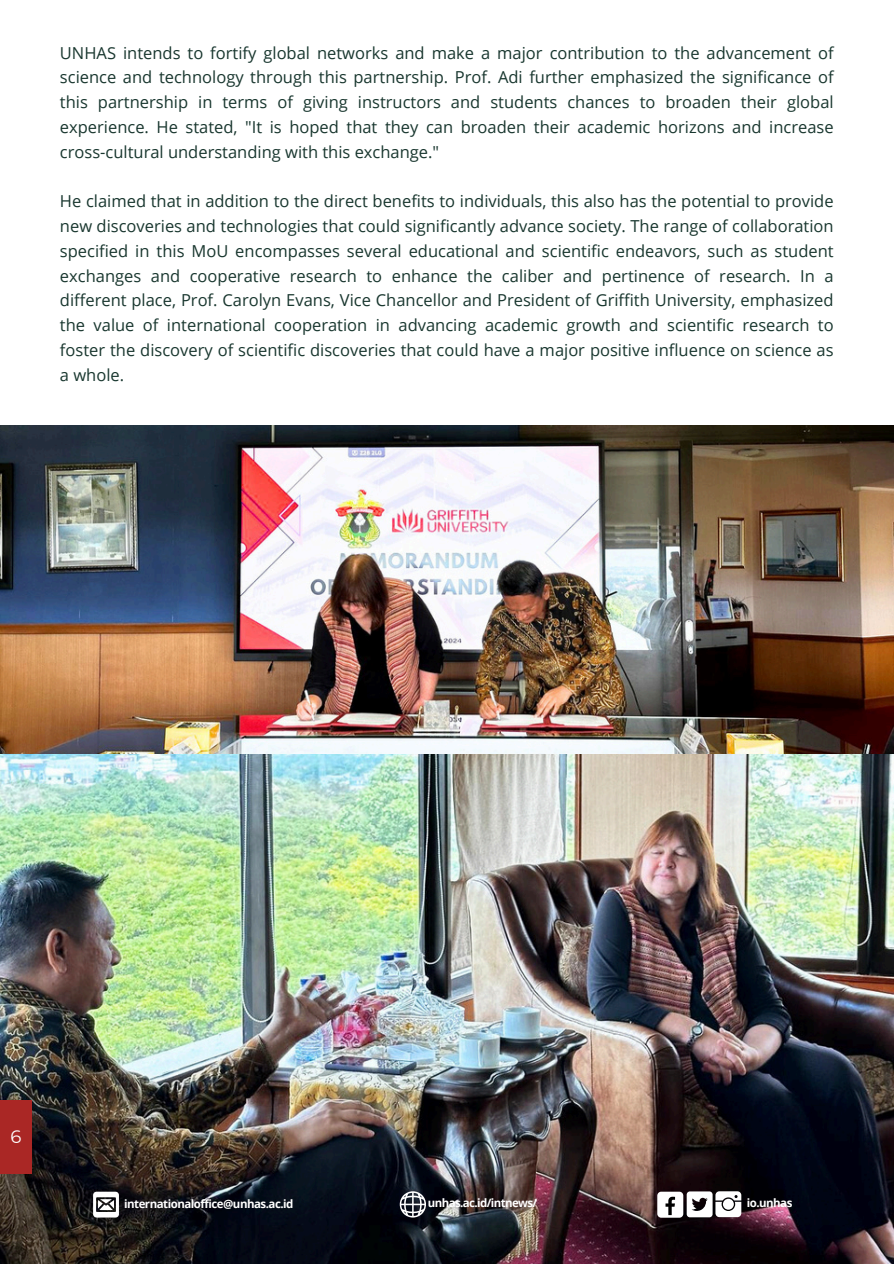
<style>
.page{position:relative;width:894px;height:1264px;background:#fff}
.page>*{position:absolute;margin:0;border:0;box-sizing:border-box;transform-origin:0 0}
.t1{font:18px "Montserrat";color:#fff}
.t2{font:16.5px/24.8px "Open Sans";color:#19372f;text-align:justify}
.t3{font:700 11.55px "Open Sans";letter-spacing:-.045em;color:#fff}
</style>
<div class="page">
<img style="left:0;top:425px;width:893px;height:838px">
<div style="left:0;top:1100px;width:32px;height:74px;background:#aa2725"></div>
<div style="left:657px;top:1191px;width:26px;height:26px;background:#fff;border-radius:4px"></div>
<svg style="left:665px;top:1196px;width:9px;height:19px"></svg>
<svg style="left:686px;top:1191px;width:55px;height:26px"></svg>
<svg style="left:399px;top:1191px;width:26px;height:26px"></svg>
<svg style="left:93px;top:1191px;width:26px;height:26px"></svg>
<p class="t2" style="left:60px;top:40px;width:775px">UNHAS intends to fortify global networks and make a major contribution to the advancement of science and technology through this partnership. Prof. Adi further emphasized the significance of this partnership in terms of giving instructors and students chances to broaden their global experience. He stated, "It is hoped that they can broaden their academic horizons and increase cross-cultural understanding with this exchange."</p>
<p class="t2" style="left:60px;top:188px;width:775px">He claimed that in addition to the direct benefits to individuals, this also has the potential to provide new discoveries and technologies that could significantly advance society. The range of collaboration specified in this MoU encompasses several educational and scientific endeavors, such as student exchanges and cooperative research to enhance the caliber and pertinence of research. In a different place, Prof. Carolyn Evans, Vice Chancellor and President of Griffith University, emphasized the value of international cooperation in advancing academic growth and scientific research to foster the discovery of scientific discoveries that could have a major positive influence on science as a whole.</p>
<h1 class="t1" style="left:10px;top:1125px;width:12px">6</h1>
<p class="t3" style="left:124px;top:1195px;width:171px">internationaloffice@unhas.ac.id</p>
<p class="t3" style="left:428px;top:1194px;width:111px">unhas.ac.id/intnews/</p>
<p class="t3" style="left:746px;top:1194px;width:47px">io.unhas</p>
</div>
